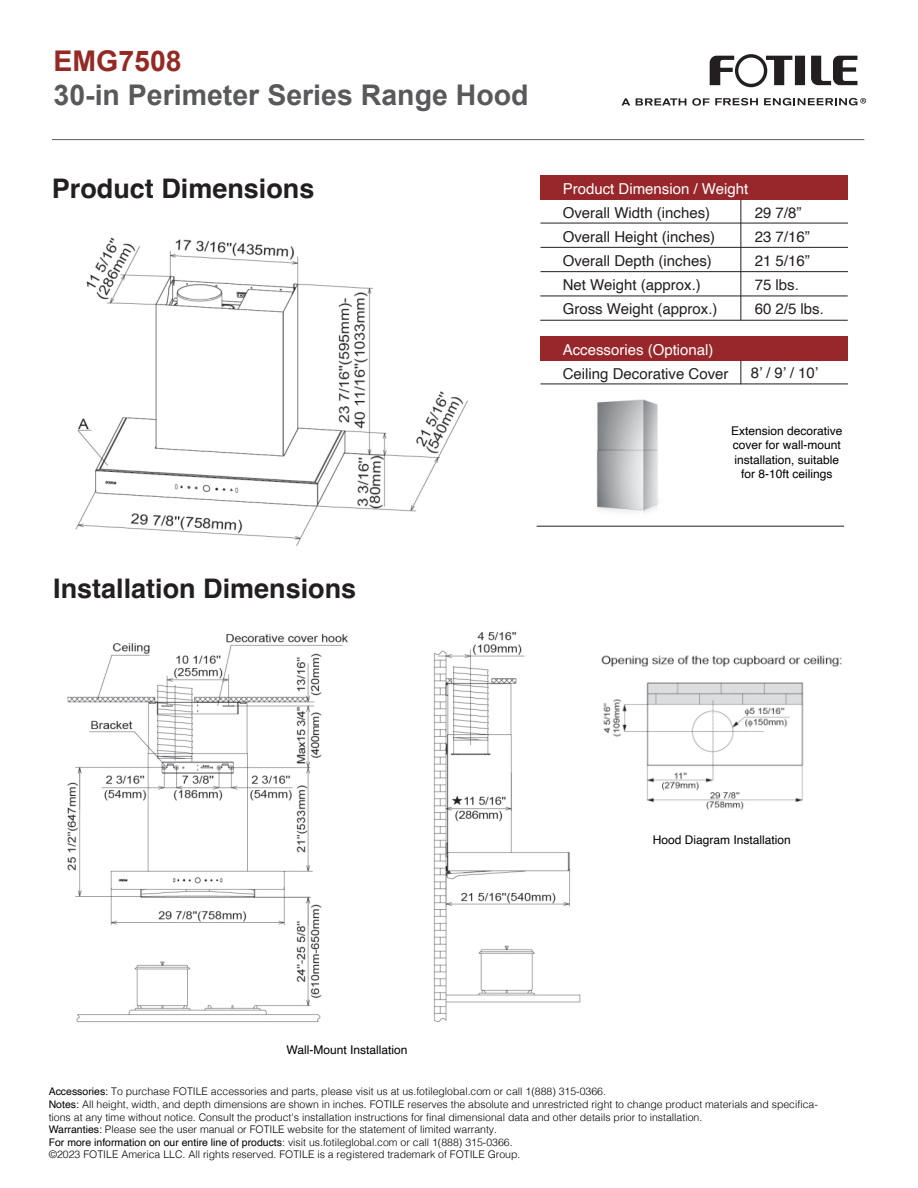
<style>
.page{position:relative;width:918px;height:1188px;background:#fff}
.page>*{position:absolute;margin:0;border:0;box-sizing:border-box;transform-origin:0 0}
.t1{font:700 28.5px "Arial";color:#58595b}
.t2{font:700 28.5px "Arial";color:#952924}
.t3{font:700 27px "Helvetica";color:#231f20}
.t4{font:15px/24px "Helvetica";color:#231f20}
.t5{font:15px "Helvetica";color:#fff}
.t6{font:12px/14.4px "Helvetica";color:#000;text-align:center}
.t7{font:300 10.5px/12.6px "Helvetica";color:#000}
.s1{font-weight:400}
</style>
<div class="page">
<img style="left:67px;top:632px;width:514px;height:391px">
<hr style="left:540px;top:223px;width:308px;height:1px;background:#231f20">
<hr style="left:540px;top:247px;width:308px;height:1px;background:#231f20">
<hr style="left:540px;top:271px;width:308px;height:1px;background:#231f20">
<hr style="left:540px;top:296px;width:308px;height:1px;background:#231f20">
<hr style="left:540px;top:320px;width:308px;height:1px;background:#231f20">
<div style="left:540px;top:175px;width:308px;height:24px;background:#98272b"></div>
<hr style="left:741px;top:199px;width:1px;height:121px;background:#231f20">
<hr style="left:540px;top:384px;width:308px;height:1px;background:#231f20">
<div style="left:540px;top:336px;width:308px;height:24px;background:#98272b"></div>
<svg style="left:741px;top:360px;width:1px;height:24px"></svg>
<hr style="left:537px;top:526px;width:307px;height:1px;background:#231f20">
<img style="left:596px;top:399px;width:63px;height:114px">
<hr style="left:52px;top:139px;width:812px;height:1px;background:#6d6e71">
<svg style="left:710px;top:54px;width:147px;height:33px"></svg>
<svg style="left:621px;top:98px;width:9px;height:8px"></svg>
<svg style="left:636px;top:98px;width:50px;height:8px"></svg>
<svg style="left:692px;top:98px;width:17px;height:8px"></svg>
<svg style="left:715px;top:98px;width:43px;height:8px"></svg>
<svg style="left:764px;top:98px;width:102px;height:7px"></svg>
<img style="left:75px;top:237px;width:393px;height:309px">
<img style="left:601px;top:655px;width:241px;height:155px">
<h1 class="t2" style="left:54px;top:42px;width:130px">EMG7508</h1>
<h1 class="t1" style="left:54px;top:77px;width:477px">30-in Perimeter Series Range Hood</h1>
<h2 class="t3" style="left:52px;top:172px;width:264px">Product Dimensions</h2>
<h3 class="t5" style="left:563px;top:177px;width:187px">Product Dimension / Weight</h3>
<h3 class="t4" style="left:563px;top:201px;width:156px">Overall Width (inches)<br>Overall Height (inches)<br>Overall Depth (inches)<br>Net Weight (approx.)<br>Gross Weight (approx.)</h3>
<h3 class="t4" style="left:755px;top:201px;width:71px">29 7/8”<br>23 7/16”<br>21 5/16”<br>75 lbs.<br>60 2/5 lbs.</h3>
<h3 class="t5" style="left:563px;top:338px;width:152px">Accessories (Optional)</h3>
<h3 class="t4" style="left:563px;top:362px;width:167px">Ceiling Decorative Cover</h3>
<h3 class="t4" style="left:751px;top:361px;width:69px">8’ / 9’ / 10’</h3>
<p class="t6" style="left:731px;top:424px;width:113px">Extension decorative cover for wall-mount installation, suitable for 8-10ft ceilings</p>
<h2 class="t3" style="left:53px;top:572px;width:305px">Installation Dimensions</h2>
<p class="t6" style="left:287px;top:1043px;width:122px">Wall-Mount Installation</p>
<p class="t6" style="left:653px;top:833px;width:140px">Hood Diagram Installation</p>
<p class="t7" style="left:49px;top:1085px;width:771px"><span class="s1">Accessories:</span> To purchase FOTILE accessories and parts, please visit us at us.fotileglobal.com or call 1(888) 315-0366.<br><span class="s1">Notes:</span> All height, width, and depth dimensions are shown in inches. FOTILE reserves the absolute and unrestricted right to change product materials and specifica&shy;tions at any time without notice. Consult the product's installation instructions for final dimensional data and other details prior to installation.<br><span class="s1">Warranties:</span> Please see the user manual or FOTILE website for the statement of limited warranty.<br><span class="s1">For more information on our entire line of products</span>: visit us.fotileglobal.com or call 1(888) 315-0366.<br>©2023 FOTILE America LLC. All rights reserved. FOTILE is a registered trademark of FOTILE Group.</p>
</div>
